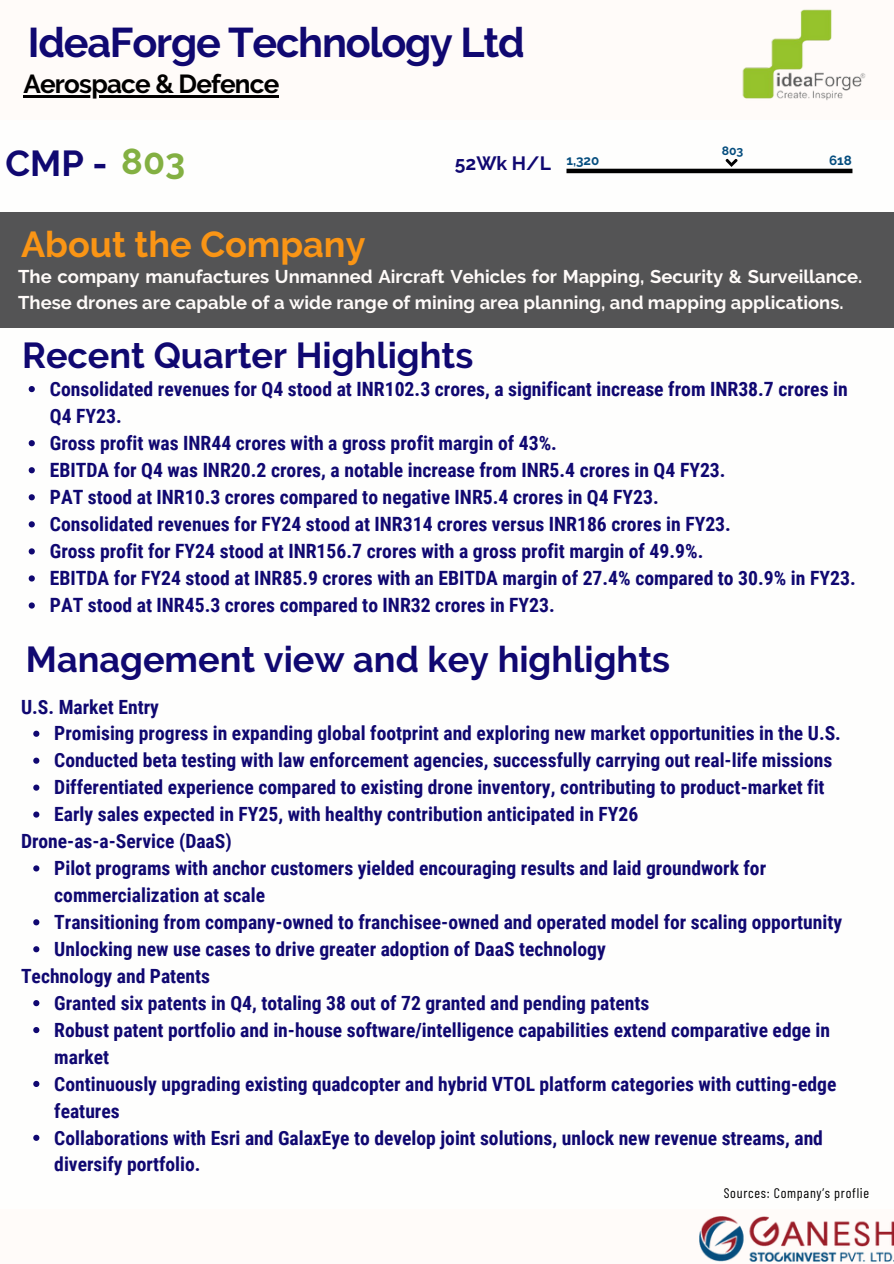
<style>
.page{position:relative;width:894px;height:1264px;background:#fff}
.page>*{position:absolute;margin:0;border:0;box-sizing:border-box;transform-origin:0 0}
.t1{font:700 41.4px "Raleway";letter-spacing:-.03em;color:#100871}
.t2{font:700 36px "Raleway";color:#100871}
.t3{font:700 36px "Raleway";color:#fa9515}
.t4{font:700 26.1px "Raleway";letter-spacing:-.03em;color:#010000}
.t5{font:700 19.65px/27px "Roboto Condensed";color:#100871}
.t6{font:700 19.5px/26.8px "Roboto Condensed";color:#100871}
.t7{font:700 19.2px "Raleway";color:#100871}
.t8{font:700 18.45px/25.3px "Raleway";color:#fffbf9}
.t9{font:13.95px "Barlow Condensed";letter-spacing:.05em;color:#000}
.t10{font:700 13.35px "Raleway";color:#054d7e}
.t11{font:700 12.15px "Raleway";color:#054d7e}
.s1{color:#83b042}
</style>
<div class="page">
<div style="left:0;top:0;width:893px;height:120px;background:#fffbf9"></div>
<div style="left:0;top:212px;width:893px;height:116px;background:#545455"></div>
<div style="left:0;top:1208px;width:893px;height:55px;background:#fffbf9"></div>
<img style="left:699px;top:1216px;width:194px;height:45px">
<hr style="left:566px;top:169px;width:286px;height:4px;background:#000">
<svg style="left:725px;top:158px;width:13px;height:9px"></svg>
<img style="left:742px;top:9px;width:124px;height:92px">
<svg style="left:29px;top:386px;width:6px;height:6px"></svg>
<svg style="left:29px;top:440px;width:6px;height:6px"></svg>
<svg style="left:29px;top:467px;width:6px;height:6px"></svg>
<svg style="left:29px;top:494px;width:6px;height:6px"></svg>
<svg style="left:29px;top:521px;width:6px;height:6px"></svg>
<svg style="left:29px;top:548px;width:6px;height:6px"></svg>
<svg style="left:29px;top:575px;width:6px;height:6px"></svg>
<svg style="left:29px;top:602px;width:6px;height:6px"></svg>
<hr style="left:23px;top:95px;width:255px;height:2px;background:#010000">
<svg style="left:33px;top:730px;width:6px;height:6px"></svg>
<svg style="left:33px;top:757px;width:6px;height:6px"></svg>
<svg style="left:33px;top:784px;width:6px;height:6px"></svg>
<svg style="left:33px;top:811px;width:6px;height:6px"></svg>
<svg style="left:33px;top:865px;width:6px;height:6px"></svg>
<svg style="left:33px;top:919px;width:6px;height:6px"></svg>
<svg style="left:33px;top:946px;width:6px;height:6px"></svg>
<svg style="left:33px;top:1000px;width:6px;height:6px"></svg>
<svg style="left:33px;top:1027px;width:6px;height:6px"></svg>
<svg style="left:33px;top:1080px;width:6px;height:6px"></svg>
<svg style="left:33px;top:1134px;width:6px;height:6px"></svg>
<h5 class="t1" style="left:28px;top:18px;width:498px">IdeaForge Technology Ltd</h5>
<p class="t4" style="left:23px;top:68px;width:257px">Aerospace &amp; Defence</p>
<p class="t11" style="left:721px;top:143px;width:23px">803</p>
<p class="t2" style="left:5px;top:142px;width:181px">CMP - <span class="s1">803</span></p>
<p class="t7" style="left:455px;top:152px;width:97px">52Wk H/L</p>
<p class="t10" style="left:566px;top:152px;width:34px">1,320</p>
<p class="t10" style="left:828px;top:153px;width:24px">618</p>
<h3 class="t3" style="left:21px;top:223px;width:346px">About the Company</h3>
<p class="t8" style="left:18px;top:264px;width:845px">The company manufactures Unmanned Aircraft Vehicles for Mapping, Security &amp; Surveillance.<br>These drones are capable of a wide range of mining area planning, and mapping applications.</p>
<p class="t2" style="left:22px;top:334px;width:452px">Recent Quarter Highlights</p>
<h2 class="t5" style="left:50px;top:375px;width:799px">Consolidated revenues for Q4 stood at INR102.3 crores, a significant increase from INR38.7 crores in<br>Q4 FY23.</h2>
<h3 class="t5" style="left:50px;top:430px;width:508px">Gross profit was INR44 crores with a gross profit margin of 43%.</h3>
<h5 class="t5" style="left:50px;top:457px;width:677px">EBITDA for Q4 was INR20.2 crores, a notable increase from INR5.4 crores in Q4 FY23.</h5>
<p class="t5" style="left:50px;top:484px;width:610px">PAT stood at INR10.3 crores compared to negative INR5.4 crores in Q4 FY23.</p>
<p class="t5" style="left:50px;top:511px;width:682px">Consolidated revenues for FY24 stood at INR314 crores versus INR186 crores in FY23.</p>
<p class="t5" style="left:50px;top:538px;width:655px">Gross profit for FY24 stood at INR156.7 crores with a gross profit margin of 49.9%.</p>
<p class="t5" style="left:50px;top:565px;width:807px">EBITDA for FY24 stood at INR85.9 crores with an EBITDA margin of 27.4% compared to 30.9% in FY23.</p>
<h3 class="t5" style="left:50px;top:592px;width:506px">PAT stood at INR45.3 crores compared to INR32 crores in FY23.</h3>
<h3 class="t2" style="left:26px;top:637px;width:645px">Management view and key highlights</h3>
<h5 class="t6" style="left:21px;top:693px;width:139px">U.S. Market Entry</h5>
<p class="t6" style="left:54px;top:720px;width:788px">Promising progress in expanding global footprint and exploring new market opportunities in the U.S.</p>
<p class="t6" style="left:54px;top:747px;width:779px">Conducted beta testing with law enforcement agencies, successfully carrying out real-life missions</p>
<p class="t6" style="left:54px;top:774px;width:771px">Differentiated experience compared to existing drone inventory, contributing to product-market fit</p>
<p class="t6" style="left:54px;top:801px;width:585px">Early sales expected in FY25, with healthy contribution anticipated in FY26</p>
<h5 class="t6" style="left:21px;top:828px;width:212px">Drone-as-a-Service (DaaS)</h5>
<p class="t6" style="left:54px;top:855px;width:713px">Pilot programs with anchor customers yielded encouraging results and laid groundwork for commercialization at scale</p>
<p class="t6" style="left:54px;top:909px;width:789px">Transitioning from company-owned to franchisee-owned and operated model for scaling opportunity</p>
<p class="t6" style="left:54px;top:935px;width:553px">Unlocking new use cases to drive greater adoption of DaaS technology</p>
<h5 class="t6" style="left:21px;top:962px;width:190px">Technology and Patents</h5>
<p class="t6" style="left:54px;top:989px;width:596px">Granted six patents in Q4, totaling 38 out of 72 granted and pending patents</p>
<p class="t6" style="left:54px;top:1016px;width:777px">Robust patent portfolio and in-house software/intelligence capabilities extend comparative edge in market</p>
<p class="t6" style="left:54px;top:1070px;width:783px">Continuously upgrading existing quadcopter and hybrid VTOL platform categories with cutting-edge features</p>
<p class="t6" style="left:54px;top:1124px;width:770px">Collaborations with Esri and GalaxEye to develop joint solutions, unlock new revenue streams, and diversify portfolio.</p>
<p class="t9" style="left:723px;top:1183px;width:147px">Sources: Company’s proflie</p>
</div>
